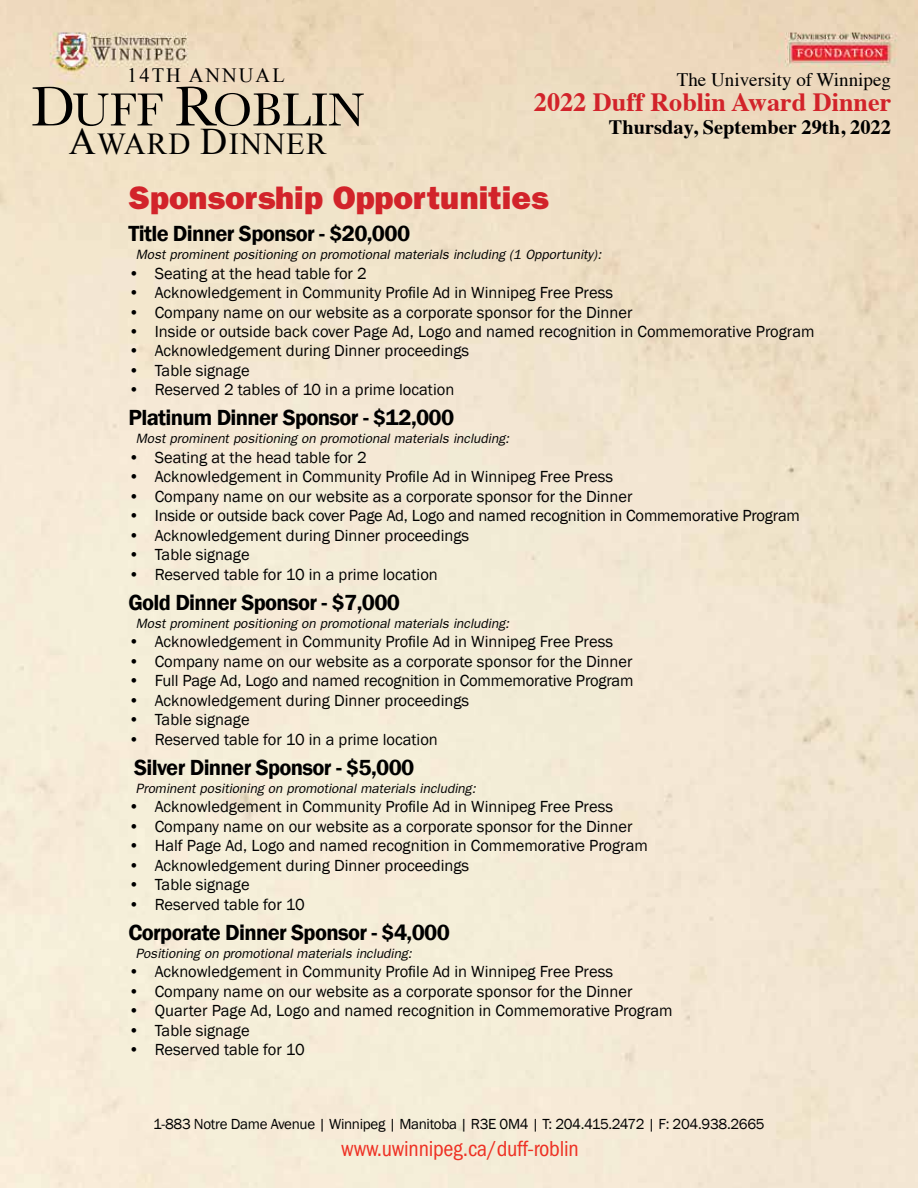
<style>
.page{position:relative;width:918px;height:1188px;background:#fff}
.page>*{position:absolute;margin:0;border:0;box-sizing:border-box;transform-origin:0 0}
.t1{font:32.7px "ITC Franklin Gothic Std Hvy";color:#d2232a}
.t2{font:30.45px "Times New Roman";letter-spacing:.035em;color:#000}
.t3{font:700 26.25px "Times";color:#d2232a}
.t4{font:600 22.5px "Franklin Gothic";letter-spacing:-.03em;color:#000}
.t5{font:condensed 22.5px "ITC Franklin Gothic Std";letter-spacing:-.01em;color:#ee3124}
.t6{font:700 20.4px "Times";color:#000}
.t7{font:20.25px "Times New Roman";letter-spacing:.1em;color:#000}
.t8{font:19.05px "Times";color:#000}
.t9{font:16.5px "Franklin Gothic";color:#000}
.t10{font:15px "Franklin Gothic";letter-spacing:-.02em;color:#000}
.t11{font:italic 13.5px "Franklin Gothic";color:#000}
.s1{font-size:37.5px}
</style>
<div class="page">
<img style="left:0;top:0;width:918px;height:1188px">
<svg style="left:32px;top:87px;width:131px;height:39px;background:#b8ac96"></svg>
<svg style="left:176px;top:87px;width:188px;height:39px;background:#b2a690"></svg>
<p class="t7" style="left:127px;top:62px;width:159px">14TH ANNUAL</p>
<h2 class="t2" style="left:69px;top:123px;width:259px"><span class="s1">A</span>WARD <span class="s1">D</span>INNER</h2>
<p class="t8" style="left:677px;top:61px;width:216px">The University of Winnipeg</p>
<h3 class="t3" style="left:534px;top:77px;width:359px">2022 Duff Roblin Award Dinner</h3>
<p class="t6" style="left:609px;top:107px;width:284px">Thursday, September 29th, 2022</p>
<h1 class="t1" style="left:129px;top:178px;width:422px">Sponsorship Opportunities</h1>
<h3 class="t4" style="left:129px;top:220px;width:283px">Title Dinner Sponsor - $20,000</h3>
<p class="t11" style="left:136px;top:247px;width:467px">Most prominent positioning on promotional materials including (1 Opportunity):</p>
<p class="t9" style="left:129px;top:263px;width:240px">• Seating at the head table for 2</p>
<p class="t9" style="left:129px;top:282px;width:486px">• Acknowledgement in Community Profile Ad in Winnipeg Free Press</p>
<p class="t9" style="left:129px;top:302px;width:506px">• Company name on our website as a corporate sponsor for the Dinner</p>
<p class="t9" style="left:129px;top:321px;width:688px">• Inside or outside back cover Page Ad, Logo and named recognition in Commemorative Program</p>
<p class="t9" style="left:129px;top:341px;width:342px">• Acknowledgement during Dinner proceedings</p>
<p class="t9" style="left:129px;top:360px;width:123px">• Table signage</p>
<p class="t9" style="left:129px;top:380px;width:327px">• Reserved 2 tables of 10 in a prime location</p>
<h3 class="t4" style="left:129px;top:404px;width:327px">Platinum Dinner Sponsor - $12,000</h3>
<p class="t11" style="left:136px;top:431px;width:375px">Most prominent positioning on promotional materials including:</p>
<p class="t9" style="left:129px;top:447px;width:240px">• Seating at the head table for 2</p>
<p class="t9" style="left:129px;top:467px;width:486px">• Acknowledgement in Community Profile Ad in Winnipeg Free Press</p>
<p class="t9" style="left:129px;top:486px;width:506px">• Company name on our website as a corporate sponsor for the Dinner</p>
<p class="t9" style="left:129px;top:506px;width:673px">• Inside or outside back cover Page Ad, Logo and named recognition in Commemorative Program</p>
<p class="t9" style="left:129px;top:525px;width:342px">• Acknowledgement during Dinner proceedings</p>
<p class="t9" style="left:129px;top:545px;width:123px">• Table signage</p>
<p class="t9" style="left:129px;top:564px;width:311px">• Reserved table for 10 in a prime location</p>
<h3 class="t4" style="left:129px;top:588px;width:273px">Gold Dinner Sponsor - $7,000</h3>
<p class="t11" style="left:136px;top:616px;width:375px">Most prominent positioning on promotional materials including:</p>
<p class="t9" style="left:129px;top:632px;width:486px">• Acknowledgement in Community Profile Ad in Winnipeg Free Press</p>
<p class="t9" style="left:129px;top:651px;width:506px">• Company name on our website as a corporate sponsor for the Dinner</p>
<p class="t9" style="left:129px;top:671px;width:507px">• Full Page Ad, Logo and named recognition in Commemorative Program</p>
<p class="t9" style="left:129px;top:690px;width:342px">• Acknowledgement during Dinner proceedings</p>
<p class="t9" style="left:129px;top:710px;width:123px">• Table signage</p>
<p class="t9" style="left:129px;top:729px;width:311px">• Reserved table for 10 in a prime location</p>
<h3 class="t4" style="left:134px;top:753px;width:282px">Silver Dinner Sponsor - $5,000</h3>
<p class="t11" style="left:136px;top:780px;width:341px">Prominent positioning on promotional materials including:</p>
<p class="t9" style="left:129px;top:796px;width:486px">• Acknowledgement in Community Profile Ad in Winnipeg Free Press</p>
<p class="t9" style="left:129px;top:816px;width:506px">• Company name on our website as a corporate sponsor for the Dinner</p>
<p class="t9" style="left:129px;top:835px;width:521px">• Half Page Ad, Logo and named recognition in Commemorative Program</p>
<p class="t9" style="left:129px;top:855px;width:342px">• Acknowledgement during Dinner proceedings</p>
<p class="t9" style="left:129px;top:874px;width:123px">• Table signage</p>
<p class="t9" style="left:129px;top:894px;width:178px">• Reserved table for 10</p>
<h3 class="t4" style="left:129px;top:918px;width:323px">Corporate Dinner Sponsor - $4,000</h3>
<p class="t11" style="left:136px;top:945px;width:278px">Positioning on promotional materials including:</p>
<p class="t9" style="left:129px;top:961px;width:486px">• Acknowledgement in Community Profile Ad in Winnipeg Free Press</p>
<p class="t9" style="left:129px;top:981px;width:506px">• Company name on our website as a corporate sponsor for the Dinner</p>
<p class="t9" style="left:129px;top:1000px;width:546px">• Quarter Page Ad, Logo and named recognition in Commemorative Program</p>
<p class="t9" style="left:129px;top:1020px;width:123px">• Table signage</p>
<p class="t9" style="left:129px;top:1039px;width:178px">• Reserved table for 10</p>
<p class="t10" style="left:153px;top:1114px;width:613px">1-883 Notre Dame Avenue | Winnipeg | Manitoba | R3E 0M4 | T: 204.415.2472 | F: 204.938.2665</p>
<h3 class="t5" style="left:341px;top:1136px;width:239px">www.uwinnipeg.ca/duff-roblin</h3>
</div>
